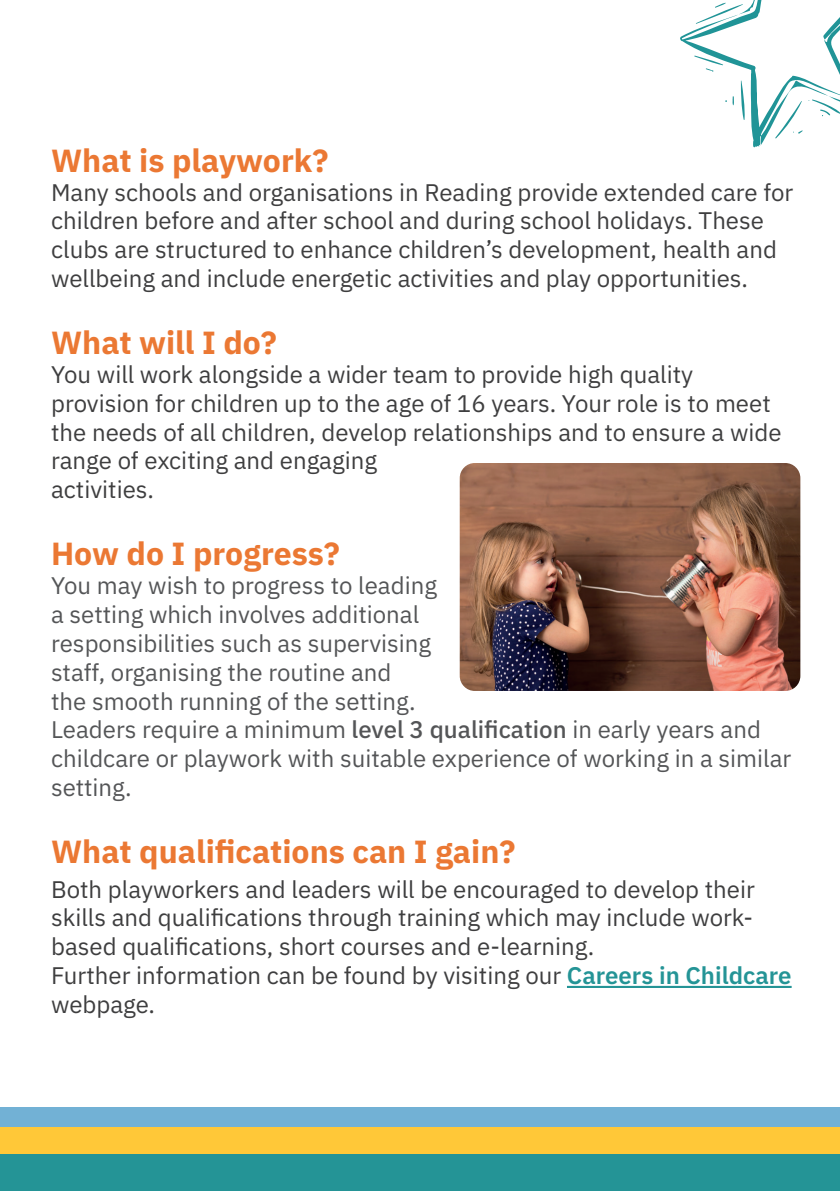
<style>
.page{position:relative;width:840px;height:1191px;background:#fff}
.page>*{position:absolute;margin:0;border:0;box-sizing:border-box;transform-origin:0 0}
.t1{font:700 32px "IBM Plex Sans";color:#eb7833}
.t2{font:24px/28.8px "IBM Plex Sans";color:#3e3e3f}
.t3{font:24px/28.8px "IBM Plex Sans";color:#545557}
.s1{font-weight:500}
.s2{font-weight:600;color:#249496}
</style>
<div class="page">
<div style="left:0;top:1153px;width:839px;height:38px;background:#249496"></div>
<div style="left:0;top:1126px;width:839px;height:27px;background:#ffc838"></div>
<div style="left:0;top:1107px;width:839px;height:19px;background:#72b1d5"></div>
<hr style="left:566px;top:986px;width:225px;height:2px;background:#249496">
<img style="left:459px;top:463px;width:340px;height:228px">
<svg style="left:680px;top:0;width:159px;height:148px"></svg>
<h1 class="t1" style="left:51px;top:135px;width:279px">What is playwork?</h1>
<p class="t2" style="left:51px;top:176px;width:743px">Many schools and organisations in Reading provide extended care for children before and after school and during school holidays. These clubs are structured to enhance children’s development, health and wellbeing and include energetic activities and play opportunities.</p>
<h1 class="t1" style="left:51px;top:317px;width:227px">What will I do?</h1>
<p class="t2" style="left:51px;top:358px;width:731px">You will work alongside a wider team to provide high quality provision for children up to the age of 16 years. Your role is to meet the needs of all children, develop relationships and to ensure a wide range of exciting and engaging<br>activities.</p>
<h1 class="t1" style="left:51px;top:528px;width:290px">How do I progress?</h1>
<p class="t3" style="left:51px;top:569px;width:741px">You may wish to progress to leading<br>a setting which involves additional<br>responsibilities such as supervising<br>staff, organising the routine and<br>the smooth running of the setting.<br>Leaders require a minimum <span class="s1">level 3 qualification</span> in early years and childcare or playwork with suitable experience of working in a similar setting.</p>
<h1 class="t1" style="left:51px;top:826px;width:465px">What qualifications can I gain?</h1>
<p class="t2" style="left:51px;top:872px;width:741px">Both playworkers and leaders will be encouraged to develop their skills and qualifications through training which may include work&shy;based qualifications, short courses and e-learning.<br>Further information can be found by visiting our <span class="s2">Careers in Childcare </span>webpage.</p>
</div>
